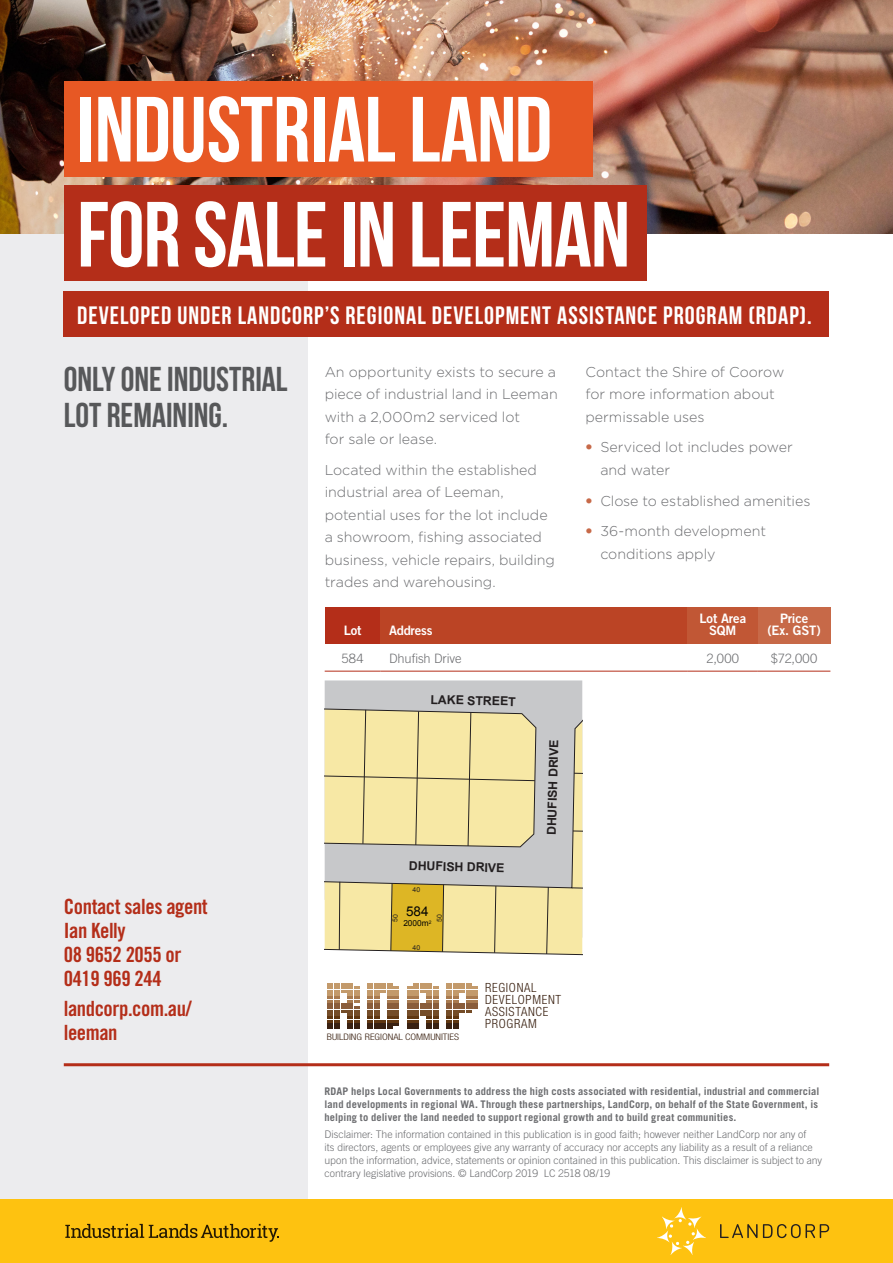
<style>
.page{position:relative;width:893px;height:1263px;background:#fff}
.page>*{position:absolute;margin:0;border:0;box-sizing:border-box;transform-origin:0 0}
.t1{font:700 92.25px/105px "Bebas Neue";letter-spacing:-.01em;color:#fff}
.t2{font:700 34.5px/36px "Bebas Neue";color:#57585a}
.t3{font:700 25.2px "Bebas Neue";letter-spacing:.04em;color:#fff}
.t4{font:21px "Trade Gothic LT Bold Cond Twenty";letter-spacing:-.02em;color:#b42e19}
.Copy{font:300 14.25px/22.5px "Gotham";letter-spacing:-.005em;color:#6c6d70}
.t5{font:13.5px "Arial";color:#050504}
.Copy-2{font:13.05px/12px "Trade Gothic LT Bold Two";letter-spacing:-.01em;color:#fff;text-align:center}
.Copy-3{font:300 12.9px "Trade Gothic LT";letter-spacing:-.005em;color:#6c6d70}
.t6{font:300 condensed 12.6px/12px "Helvetica Neue LT";letter-spacing:.055em;color:#3a2111}
.t7{font:700 12.3px "Arial";color:#231f20}
.Copy-4{font:300 10.5px/12.9px "Trade Gothic LT";letter-spacing:-.005em;color:#6c6d70}
.Copy-5{font:700 10.5px/12.9px "Trade Gothic LT";letter-spacing:.015em;color:#6c6d70;text-align:justify}
.t8{font:300 condensed 9px "Helvetica Neue LT";color:#3a2111;scale:1.15 1}
.t9{font:8.25px "Arial";color:#050504}
.s1{font-family:"Trade Gothic LT";color:#c76948}
</style>
<div class="page">
<div style="left:0;top:225px;width:308px;height:1038px;background:#ececee"></div>
<svg style="left:328px;top:983px;width:32px;height:46px"></svg>
<svg style="left:367px;top:983px;width:32px;height:46px"></svg>
<svg style="left:407px;top:983px;width:32px;height:46px"></svg>
<svg style="left:446px;top:983px;width:32px;height:46px"></svg>
<div style="left:0;top:1199px;width:893px;height:64px;background:#fec210"></div>
<svg style="left:657px;top:1207px;width:49px;height:48px"></svg>
<svg style="left:720px;top:1224px;width:109px;height:14px"></svg>
<img style="left:0;top:0;width:893px;height:234px">
<div style="left:64px;top:186px;width:582px;height:95px;background:#b42e19"></div>
<div style="left:64px;top:292px;width:765px;height:45px;background:#b42e19"></div>
<div style="left:64px;top:81px;width:528px;height:95px;background:#e75824"></div>
<hr style="left:64px;top:1063px;width:765px;height:3px;background:#b42e19">
<div style="left:325px;top:607px;width:56px;height:37px;background:#b42e19"></div>
<div style="left:381px;top:607px;width:307px;height:37px;background:#bb4425"></div>
<div style="left:688px;top:607px;width:70px;height:37px;background:#c15735"></div>
<div style="left:758px;top:607px;width:72px;height:37px;background:#c76948"></div>
<hr style="left:325px;top:671px;width:56px;height:1px;background:#b42e19">
<hr style="left:381px;top:671px;width:307px;height:1px;background:#b42e19">
<hr style="left:688px;top:671px;width:70px;height:1px;background:#b42e19">
<hr style="left:758px;top:671px;width:72px;height:1px;background:#b42e19">
<div style="left:325px;top:680px;width:257px;height:35px;background:#c7c8ca"></div>
<svg style="left:325px;top:715px;width:257px;height:241px;background:#dcd5b6"></svg>
<svg style="left:339px;top:881px;width:1px;height:69px"></svg>
<svg style="left:494px;top:885px;width:2px;height:68px"></svg>
<svg style="left:546px;top:886px;width:3px;height:68px"></svg>
<svg style="left:571px;top:887px;width:11px;height:3px"></svg>
<svg style="left:572px;top:830px;width:10px;height:3px"></svg>
<svg style="left:573px;top:772px;width:9px;height:3px"></svg>
<svg style="left:325px;top:694px;width:211px;height:153px;background:#e9dca5"></svg>
<svg style="left:65px;top:1224px;width:214px;height:18px"></svg>
<svg style="left:390px;top:882px;width:54px;height:70px;background:#d1ae2c"></svg>
<p class="t1" style="left:77px;top:76px;width:555px">INDUSTRIAL LAND<br>FOR SALE IN LEEMAN</p>
<p class="t3" style="left:77px;top:301px;width:736px">DEVELOPED UNDER LANDCORP’S REGIONAL DEVELOPMENT ASSISTANCE PROGRAM (RDAP).</p>
<p class="t2" style="left:64px;top:361px;width:225px">ONLY ONE INDUSTRIAL<br>LOT REMAINING.</p>
<p class="t4" style="left:64px;top:893px;width:146px">Contact sales agent</p>
<p class="t4" style="left:64px;top:917px;width:63px">Ian Kelly</p>
<p class="t4" style="left:64px;top:941px;width:119px">08 9652 2055 or</p>
<p class="t4" style="left:64px;top:965px;width:99px">0419 969 244</p>
<p class="t4" style="left:64px;top:996px;width:129px">landcorp.com.au/</p>
<p class="t4" style="left:64px;top:1020px;width:55px">leeman</p>
<p class="Copy" style="left:325px;top:360px;width:235px">An opportunity exists to secure a piece of industrial land in Leeman with a 2,000m2 serviced lot<br>for sale or lease.</p>
<p class="Copy" style="left:325px;top:458px;width:232px">Located within the established industrial area of Leeman, potential uses for the lot include a showroom, fishing associated business, vehicle repairs, building trades and warehousing.</p>
<p class="Copy-2" style="left:344px;top:625px;width:19px">Lot</p>
<p class="Copy-2" style="left:389px;top:625px;width:45px">Address</p>
<p class="Copy" style="left:585px;top:360px;width:200px">Contact the Shire of Coorow for more information about permissable uses</p>
<p class="Copy" style="left:600px;top:436px;width:194px;text-indent:-15px"><span class="s1">•</span> Serviced lot includes power and water</p>
<p class="Copy" style="left:585px;top:489px;width:227px"><span class="s1">•</span> Close to established amenities</p>
<p class="Copy" style="left:600px;top:519px;width:167px;text-indent:-15px"><span class="s1">•</span> 36-month development conditions apply</p>
<p class="Copy-2" style="left:699px;top:613px;width:48px">Lot Area</p>
<p class="Copy-2" style="left:709px;top:625px;width:29px">SQM</p>
<p class="Copy-2" style="left:767px;top:613px;width:55px">Price<br>(Ex. GST)</p>
<p class="Copy-3" style="left:342px;top:650px;width:24px">584</p>
<p class="Copy-3" style="left:389px;top:650px;width:74px">Dhufish Drive</p>
<p class="Copy-3" style="left:706px;top:650px;width:34px">2,000</p>
<p class="Copy-3" style="left:771px;top:650px;width:48px">$72,000</p>
<p class="t7" style="left:431px;top:691px;width:87px;rotate:1deg">LAKE STREET</p>
<p class="t7" style="left:409px;top:857px;width:97px;rotate:1deg">DHUFISH DRIVE</p>
<p class="t5" style="left:406px;top:903px;width:24px">584</p>
<p class="t9" style="left:403px;top:918px;width:30px">2000m<sup>2</sup></p>
<p class="t7" style="left:544px;top:835px;width:97px;rotate:-89deg">DHUFISH DRIVE</p>
<p class="t8" style="left:327px;top:1031px;width:116px">BUILDING REGIONAL COMMUNITIES</p>
<p class="t6" style="left:485px;top:982px;width:78px">REGIONAL<br>DEVELOPMENT<br>ASSISTANCE<br>PROGRAM</p>
<p class="Copy-5" style="left:325px;top:1084px;width:496px">RDAP helps Local Governments to address the high costs associated with residential, industrial and commercial land developments in regional WA. Through these partnerships, LandCorp, on behalf of the State Government, is helping to deliver the land needed to support regional growth and to build great communities.</p>
<p class="Copy-4" style="left:325px;top:1128px;width:499px">Disclaimer: The information contained in this publication is in good faith; however neither LandCorp nor any of<br>its directors, agents or employees give any warranty of accuracy nor accepts any liability as a result of a reliance upon the information, advice, statements or opinion contained in this publication. This disclaimer is subject to any contrary legislative provisions. © LandCorp 2019 LC 2518 08/19</p>
</div>
